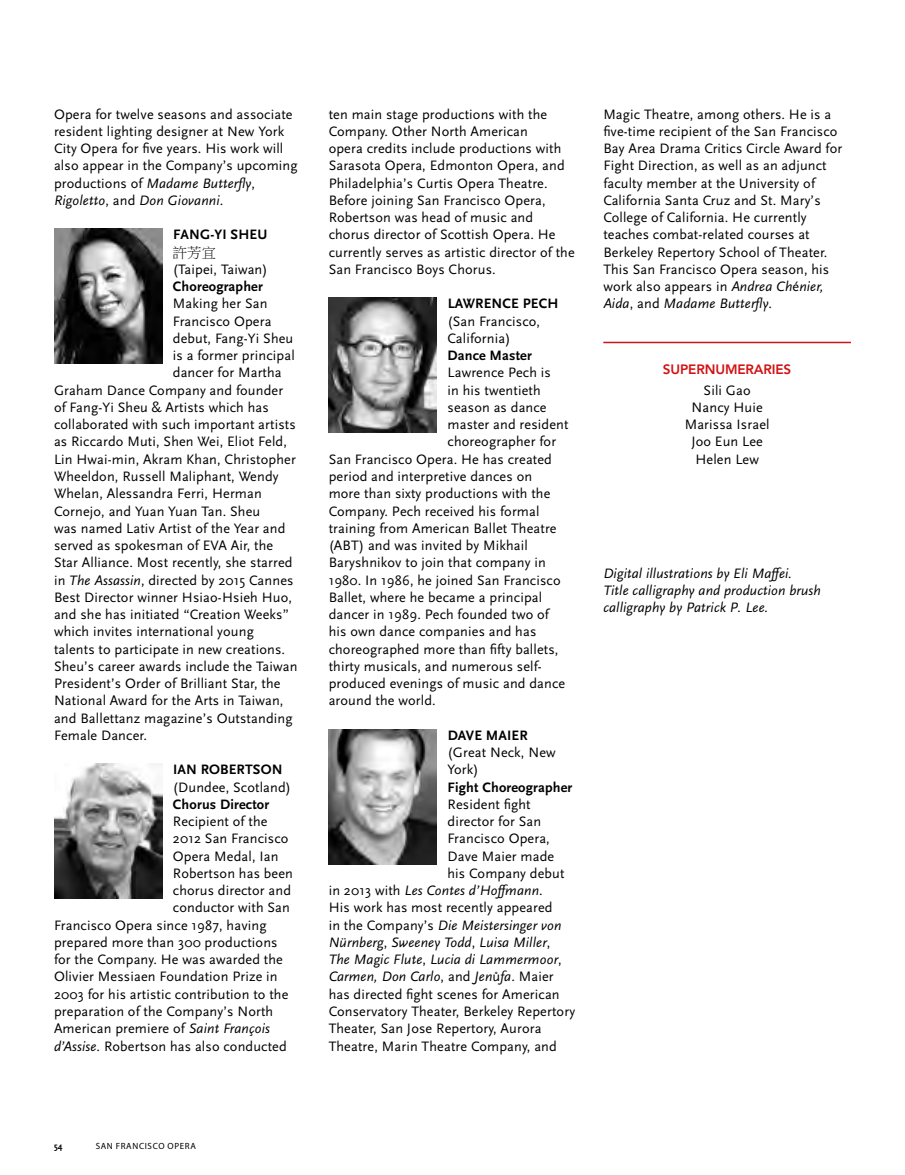
<style>
.page{position:relative;width:905px;height:1175px;background:#fff}
.page>*{position:absolute;margin:0;border:0;box-sizing:border-box;transform-origin:0 0}
.t1{font:14.25px/17.2px "Scala Sans Pro";letter-spacing:.01em;color:#000}
.t2{font:italic 14.25px/17.2px "Scala Sans Pro";letter-spacing:.01em;color:#000}
.t3{font:700 14.25px "Scala Sans Pro";letter-spacing:.01em;color:#000}
.t4{font:14.25px "P Ming Li U";color:#000}
.t5{font:800 13.5px "Avenir";letter-spacing:-.01em;color:#d11214}
.t6{font:9px "Myriad Pro";letter-spacing:.07em;color:#000}
.t7{font:700 9px "Scala Sans Pro";color:#000}
.s1{font-style:italic}
.s2{font-style:normal}
</style>
<div class="page">
<img style="left:328px;top:298px;width:108px;height:135px">
<img style="left:328px;top:729px;width:108px;height:135px">
<img style="left:54px;top:229px;width:108px;height:135px">
<img style="left:54px;top:764px;width:108px;height:135px">
<hr style="left:603px;top:342px;width:248px;height:1px;background:#d11214">
<p class="t1" style="left:54px;top:105px;width:245px">Opera for twelve seasons and associate resident lighting designer at New York City Opera for five years. His work will also appear in the Company’s upcoming productions of <span class="s1">Madame Butterfly</span>, <span class="s1">Rigoletto</span>, and <span class="s1">Don Giovanni</span>.</p>
<p class="t3" style="left:173px;top:226px;width:96px">FANG-YI SHEU</p>
<p class="t4" style="left:173px;top:245px;width:45px">許芳宜</p>
<p class="t1" style="left:173px;top:260px;width:96px">(Taipei, Taiwan)</p>
<p class="t3" style="left:173px;top:278px;width:91px">Choreographer</p>
<p class="t1" style="left:173px;top:295px;width:96px">Making her San</p>
<p class="t1" style="left:173px;top:312px;width:100px">Francisco Opera</p>
<p class="t1" style="left:173px;top:329px;width:122px">debut, Fang-Yi Sheu</p>
<p class="t1" style="left:173px;top:347px;width:123px">is a former principal</p>
<p class="t1" style="left:173px;top:364px;width:110px">dancer for Martha</p>
<p class="t1" style="left:54px;top:381px;width:230px">Graham Dance Company and founder</p>
<p class="t1" style="left:54px;top:398px;width:216px">of Fang-Yi Sheu &amp; Artists which has</p>
<p class="t1" style="left:54px;top:416px;width:243px">collaborated with such important artists</p>
<p class="t1" style="left:54px;top:433px;width:234px">as Riccardo Muti, Shen Wei, Eliot Feld,</p>
<p class="t1" style="left:54px;top:450px;width:243px">Lin Hwai-min, Akram Khan, Christopher</p>
<p class="t1" style="left:54px;top:468px;width:226px">Wheeldon, Russell Maliphant, Wendy</p>
<p class="t1" style="left:54px;top:485px;width:209px">Whelan, Alessandra Ferri, Herman</p>
<p class="t1" style="left:54px;top:502px;width:208px">Cornejo, and Yuan Yuan Tan. Sheu</p>
<p class="t1" style="left:54px;top:519px;width:233px">was named Lativ Artist of the Year and</p>
<p class="t1" style="left:54px;top:537px;width:221px">served as spokesman of EVA Air, the</p>
<p class="t1" style="left:54px;top:554px;width:240px">Star Alliance. Most recently, she starred</p>
<p class="t1" style="left:54px;top:571px;width:241px">in <span class="s1">The Assassin</span>, directed by 2015 Cannes</p>
<p class="t1" style="left:54px;top:588px;width:239px">Best Director winner Hsiao-Hsieh Huo,</p>
<p class="t1" style="left:54px;top:606px;width:236px">and she has initiated “Creation Weeks”</p>
<p class="t1" style="left:54px;top:623px;width:201px">which invites international young</p>
<p class="t1" style="left:54px;top:640px;width:232px">talents to participate in new creations.</p>
<p class="t1" style="left:54px;top:657px;width:245px">Sheu’s career awards include the Taiwan</p>
<p class="t1" style="left:54px;top:675px;width:228px">President’s Order of Brilliant Star, the</p>
<p class="t1" style="left:54px;top:692px;width:231px">National Award for the Arts in Taiwan,</p>
<p class="t1" style="left:54px;top:709px;width:240px">and Ballettanz magazine’s Outstanding</p>
<p class="t1" style="left:54px;top:726px;width:94px">Female Dancer.</p>
<p class="t3" style="left:173px;top:761px;width:111px">IAN ROBERTSON</p>
<p class="t1" style="left:173px;top:778px;width:120px">(Dundee, Scotland)</p>
<p class="t3" style="left:173px;top:795px;width:98px">Chorus Director</p>
<p class="t1" style="left:173px;top:812px;width:96px">Recipient of the</p>
<p class="t1" style="left:173px;top:830px;width:117px">2012 San Francisco</p>
<p class="t1" style="left:173px;top:847px;width:107px">Opera Medal, Ian</p>
<p class="t1" style="left:173px;top:864px;width:122px">Robertson has been</p>
<p class="t1" style="left:173px;top:881px;width:120px">chorus director and</p>
<p class="t1" style="left:173px;top:899px;width:118px">conductor with San</p>
<p class="t1" style="left:54px;top:916px;width:214px">Francisco Opera since 1987, having</p>
<p class="t1" style="left:54px;top:933px;width:225px">prepared more than 300 productions</p>
<p class="t1" style="left:54px;top:950px;width:230px">for the Company. He was awarded the</p>
<p class="t1" style="left:54px;top:968px;width:225px">Olivier Messiaen Foundation Prize in</p>
<p class="t1" style="left:54px;top:985px;width:236px">2003 for his artistic contribution to the</p>
<p class="t1" style="left:54px;top:1002px;width:221px">preparation of the Company’s North</p>
<p class="t1" style="left:54px;top:1020px;width:217px">American premiere of <span class="s1">Saint François</span></p>
<p class="t1" style="left:54px;top:1037px;width:234px"><span class="s1">d’Assise</span>. Robertson has also conducted</p>
<p class="t1" style="left:328px;top:105px;width:247px">ten main stage productions with the Company. Other North American<br>opera credits include productions with Sarasota Opera, Edmonton Opera, and Philadelphia’s Curtis Opera Theatre.<br>Before joining San Francisco Opera, Robertson was head of music and chorus director of Scottish Opera. He currently serves as artistic director of the San Francisco Boys Chorus.</p>
<p class="t3" style="left:447px;top:295px;width:112px">LAWRENCE PECH</p>
<p class="t1" style="left:447px;top:312px;width:94px">(San Francisco,<br>California)</p>
<p class="t3" style="left:447px;top:347px;width:86px">Dance Master</p>
<p class="t1" style="left:447px;top:364px;width:105px">Lawrence Pech is</p>
<p class="t1" style="left:447px;top:381px;width:95px">in his twentieth</p>
<p class="t1" style="left:447px;top:398px;width:101px">season as dance</p>
<p class="t1" style="left:447px;top:416px;width:122px">master and resident</p>
<p class="t1" style="left:447px;top:433px;width:110px">choreographer for</p>
<p class="t1" style="left:328px;top:450px;width:225px">San Francisco Opera. He has created</p>
<p class="t1" style="left:328px;top:467px;width:205px">period and interpretive dances on</p>
<p class="t1" style="left:328px;top:485px;width:223px">more than sixty productions with the</p>
<p class="t1" style="left:328px;top:502px;width:212px">Company. Pech received his formal</p>
<p class="t1" style="left:328px;top:519px;width:229px">training from American Ballet Theatre</p>
<p class="t1" style="left:328px;top:537px;width:201px">(ABT) and was invited by Mikhail</p>
<p class="t1" style="left:328px;top:554px;width:219px">Baryshnikov to join that company in</p>
<p class="t1" style="left:328px;top:571px;width:233px">1980. In 1986, he joined San Francisco</p>
<p class="t1" style="left:328px;top:588px;width:215px">Ballet, where he became a principal</p>
<p class="t1" style="left:328px;top:606px;width:222px">dancer in 1989. Pech founded two of</p>
<p class="t1" style="left:328px;top:623px;width:209px">his own dance companies and has</p>
<p class="t1" style="left:328px;top:640px;width:231px">choreographed more than fifty ballets,</p>
<p class="t1" style="left:328px;top:657px;width:215px">thirty musicals, and numerous self-</p>
<p class="t1" style="left:328px;top:675px;width:238px">produced evenings of music and dance</p>
<p class="t1" style="left:328px;top:692px;width:109px">around the world.</p>
<p class="t3" style="left:447px;top:726px;width:81px">DAVE MAIER</p>
<p class="t1" style="left:447px;top:743px;width:110px">(Great Neck, New<br>York)</p>
<p class="t3" style="left:447px;top:778px;width:126px">Fight Choreographer</p>
<p class="t1" style="left:447px;top:795px;width:85px">Resident fight</p>
<p class="t1" style="left:447px;top:812px;width:95px">director for San</p>
<p class="t1" style="left:447px;top:830px;width:104px">Francisco Opera,</p>
<p class="t1" style="left:447px;top:847px;width:108px">Dave Maier made</p>
<p class="t1" style="left:447px;top:864px;width:118px">his Company debut</p>
<p class="t2" style="left:328px;top:881px;width:216px"><span class="s2">in 2013 with</span> Les Contes d’Hoffmann<span class="s2">.</span></p>
<p class="t1" style="left:328px;top:899px;width:225px">His work has most recently appeared</p>
<p class="t2" style="left:328px;top:916px;width:234px"><span class="s2">in the Company’s</span> Die Meistersinger von</p>
<p class="t2" style="left:328px;top:933px;width:223px">Nürnberg<span class="s2">,</span> Sweeney Todd<span class="s2">,</span> Luisa Miller<span class="s2">,</span></p>
<p class="t2" style="left:328px;top:950px;width:235px">The Magic Flute<span class="s2">,</span> Lucia di Lammermoor<span class="s2">,</span></p>
<p class="t2" style="left:328px;top:968px;width:226px">Carmen, Don Carlo<span class="s2">, and</span> Jen<span class="s2">ů</span>fa<span class="s2">. Maier</span></p>
<p class="t1" style="left:328px;top:985px;width:232px">has directed fight scenes for American</p>
<p class="t1" style="left:328px;top:1002px;width:248px">Conservatory Theater, Berkeley Repertory</p>
<p class="t1" style="left:328px;top:1020px;width:214px">Theater, San Jose Repertory, Aurora</p>
<p class="t1" style="left:328px;top:1037px;width:230px">Theatre, Marin Theatre Company, and</p>
<p class="t1" style="left:603px;top:105px;width:240px">Magic Theatre, among others. He is a five-time recipient of the San Francisco Bay Area Drama Critics Circle Award for Fight Direction, as well as an adjunct faculty member at the University of California Santa Cruz and St. Mary’s College of California. He currently teaches combat-related courses at Berkeley Repertory School of Theater.<br>This San Francisco Opera season, his work also appears in <span class="s1">Andrea Ch</span>é<span class="s1">nier, Aida</span>, and <span class="s1">Madame Butterfly</span>.</p>
<p class="t5" style="left:663px;top:361px;width:130px">SUPERNUMERARIES</p>
<p class="t1" style="left:684px;top:381px;width:86px;text-align:center">Sili Gao<br>Nancy Huie<br>Marissa Israel<br>Joo Eun Lee<br>Helen Lew</p>
<p class="t2" style="left:603px;top:564px;width:219px">Digital illustrations by Eli Maffei.<br>Title calligraphy and production brush calligraphy by Patrick P. Lee.</p>
<p class="t7" style="left:54px;top:1140px;width:10px">54</p>
<p class="t6" style="left:96px;top:1140px;width:102px">SAN FRANCISCO OPERA</p>
</div>
